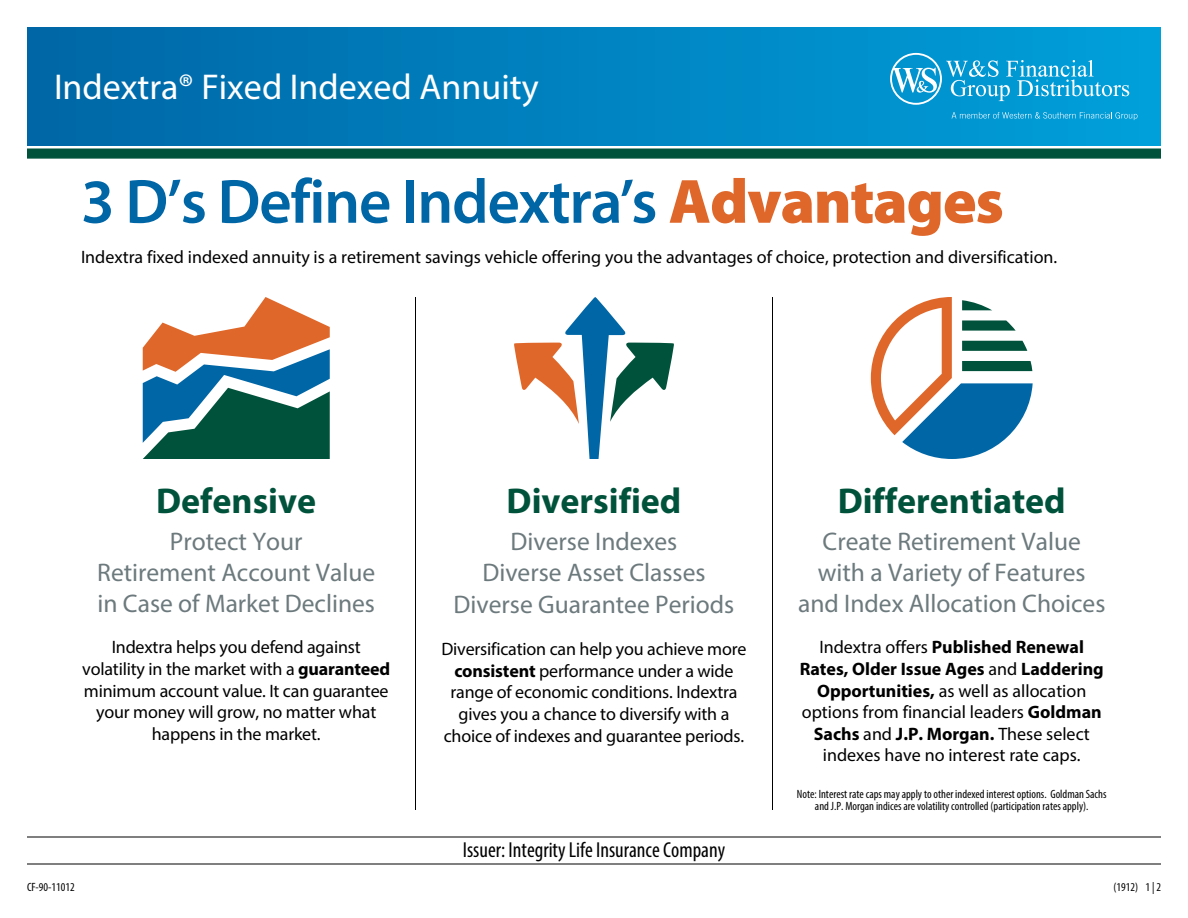
<style>
.page{position:relative;width:1188px;height:918px;background:#fff}
.page>*{position:absolute;margin:0;border:0;box-sizing:border-box;transform-origin:0 0}
.t1{font:600 63px "Myriad Pro";letter-spacing:-.02em;color:#0066a6}
.t2{font:700 36px "Myriad Pro";color:#00523a}
.t3{font:36px "Myriad Pro";color:#fff}
.t4{font:25.5px/30.6px "Myriad Pro";color:#6c797d;text-align:center}
.t5{font:condensed 21.75px "Myriad Pro";color:#000}
.t6{font:18px/21.6px "Myriad Pro";letter-spacing:-.01em;color:#000;text-align:center}
.t7{font:condensed 12px/12px "Myriad Pro";color:#000;text-align:center}
.s1{font-weight:900;color:#e0672a}
.s2{font-weight:700}
</style>
<div class="page">
<div style="left:27px;top:27px;width:1134px;height:118px;background:linear-gradient(to right,#0066a6,#00a0db)"></div>
<div style="left:27px;top:148px;width:1134px;height:11px;background:#00523a;border:2px solid #00523a"></div>
<hr style="left:27px;top:864px;width:1134px;height:1px;background:#000">
<hr style="left:27px;top:837px;width:1134px;height:1px;background:#000">
<svg style="left:952px;top:112px;width:186px;height:8px"></svg>
<svg style="left:890px;top:53px;width:239px;height:52px;background:#2ba9da"></svg>
<hr style="left:414px;top:297px;width:3px;height:514px;background:#000;opacity:.75">
<hr style="left:772px;top:297px;width:3px;height:514px;background:#000;opacity:.75">
<svg style="left:143px;top:297px;width:187px;height:162px"></svg>
<svg style="left:514px;top:297px;width:160px;height:162px"></svg>
<svg style="left:871px;top:297px;width:162px;height:162px"></svg>
<h2 class="t3" style="left:54px;top:65px;width:486px">Indextra® Fixed Indexed Annuity</h2>
<h1 class="t1" style="left:81px;top:162px;width:924px">3 D’s Define Indextra’s <span class="s1">Advantages</span></h1>
<p class="t6" style="left:81px;top:246px;width:978px">Indextra fixed indexed annuity is a retirement savings vehicle offering you the advantages of choice, protection and diversification.</p>
<h2 class="t2" style="left:156px;top:477px;width:162px">Defensive</h2>
<h3 class="t4" style="left:97px;top:526px;width:279px">Protect Your<br>Retirement Account Value in Case of Market Declines</h3>
<p class="t6" style="left:82px;top:636px;width:310px">Indextra helps you defend against volatility in the market with a <span class="s2">guaranteed </span>minimum account value. It can guarantee your money will grow, no matter what happens in the market.</p>
<h2 class="t2" style="left:507px;top:477px;width:176px">Diversified</h2>
<h3 class="t4" style="left:454px;top:526px;width:282px;line-height:31.5px">Diverse Indexes<br>Diverse Asset Classes<br>Diverse Guarantee Periods</h3>
<p class="t6" style="left:441px;top:638px;width:307px">Diversification can help you achieve more <span class="s2">consistent</span> performance under a wide range of economic conditions. Indextra gives you a chance to diversify with a choice of indexes and guarantee periods.</p>
<p class="t5" style="left:463px;top:837px;width:264px">Issuer: Integrity Life Insurance Company</p>
<h2 class="t2" style="left:838px;top:477px;width:230px">Differentiated</h2>
<h3 class="t4" style="left:798px;top:526px;width:309px">Create Retirement Value with a Variety of Features and Index Allocation Choices</h3>
<p class="t6" style="left:800px;top:636px;width:305px">Indextra offers <span class="s2">Published Renewal Rates, Older Issue Ages</span> and <span class="s2">Laddering Opportunities,</span> as well as allocation options from financial leaders <span class="s2">Goldman Sachs</span> and <span class="s2">J.P. Morgan.</span> These select indexes have no interest rate caps.</p>
<p class="t7" style="left:797px;top:788px;width:311px">Note: Interest rate caps may apply to other indexed interest options. Goldman Sachs and J.P. Morgan indices are volatility controlled (participation rates apply).</p>
<p class="t7" style="left:27px;top:881px;width:49px">CF-90-11012</p>
<p class="t7" style="left:1113px;top:881px;width:49px">(1912) 1 | 2</p>
</div>
